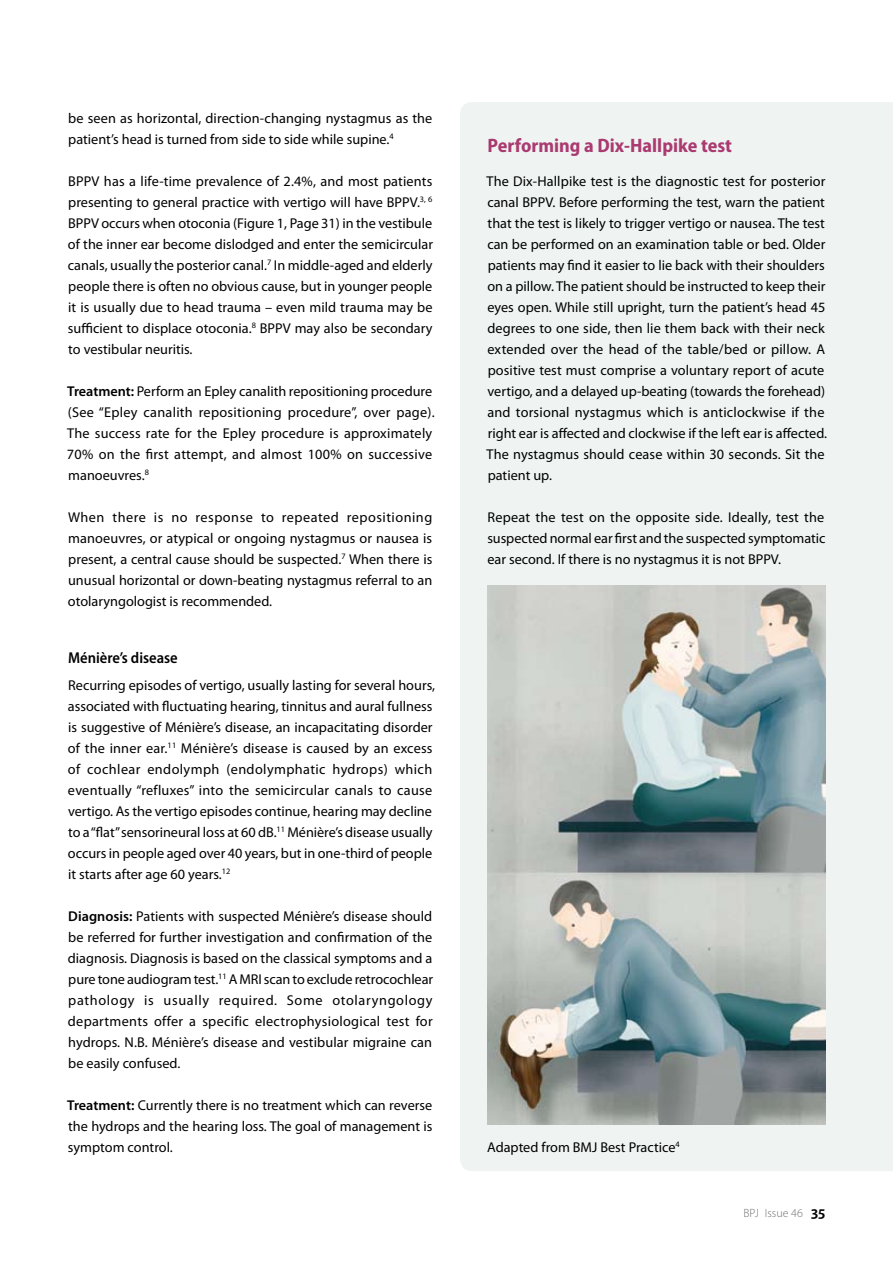
<style>
.page{position:relative;width:893px;height:1263px;background:#fff}
.page>*{position:absolute;margin:0;border:0;box-sizing:border-box;transform-origin:0 0}
.t1{font:700 semi-condensed 19.5px "Myriad Pro";color:#aa3a70}
.t2{font:600 semi-condensed 15.75px "Myriad Pro";color:#000}
.t3{font:14.25px/21px "Myriad Pro";color:#000;text-align:justify}
.t4{font:300 12px "Myriad Pro";color:#707173}
.s1{font-weight:600}
.s2{font-weight:600;font-size:15.75px;color:#000}
</style>
<div class="page">
<div style="left:460px;top:102px;width:433px;height:1069px;background:#eff4f3"></div>
<img style="left:487px;top:585px;width:338px;height:539px">
<p class="t3" style="left:68px;top:107px;width:366px">be seen as horizontal, direction-changing nystagmus as the patient’s head is turned from side to side while supine.<sup>4</sup></p>
<p class="t3" style="left:68px;top:170px;width:367px">BPPV has a life-time prevalence of 2.4%, and most patients presenting to general practice with vertigo will have BPPV.<sup>3,</sup> <sup>6<br></sup>BPPV occurs when otoconia (Figure 1, Page 31) in the vestibule of the inner ear become dislodged and enter the semicircular canals, usually the posterior canal.<sup>7</sup> In middle-aged and elderly people there is often no obvious cause, but in younger people it is usually due to head trauma – even mild trauma may be sufficient to displace otoconia.<sup>8</sup> BPPV may also be secondary to vestibular neuritis.</p>
<p class="t3" style="left:67px;top:380px;width:369px;text-align:left"><span class="s1">Treatment:</span> Perform an Epley canalith repositioning procedure (See “Epley canalith repositioning procedure”, over page).<br>The success rate for the Epley procedure is approximately 70% on the first attempt, and almost 100% on successive manoeuvres.<sup>8</sup></p>
<p class="t3" style="left:68px;top:506px;width:366px">When there is no response to repeated repositioning manoeuvres, or atypical or ongoing nystagmus or nausea is present, a central cause should be suspected.<sup>7</sup> When there is unusual horizontal or down-beating nystagmus referral to an otolaryngologist is recommended.</p>
<p class="t2" style="left:68px;top:649px;width:111px">Ménière’s disease</p>
<p class="t3" style="left:68px;top:674px;width:369px;text-align:left">Recurring episodes of vertigo, usually lasting for several hours, associated with fluctuating hearing, tinnitus and aural fullness is suggestive of Ménière’s disease, an incapacitating disorder of the inner ear.<sup>11</sup> Ménière’s disease is caused by an excess of cochlear endolymph (endolymphatic hydrops) which eventually “refluxes” into the semicircular canals to cause vertigo. As the vertigo episodes continue, hearing may decline to a “flat” sensorineural loss at 60 dB.<sup>11</sup> Ménière’s disease usually occurs in people aged over 40 years, but in one-third of people it starts after age 60 years.<sup>12</sup></p>
<p class="t3" style="left:68px;top:905px;width:367px"><span class="s1">Diagnosis:</span> Patients with suspected Ménière’s disease should be referred for further investigation and confirmation of the diagnosis. Diagnosis is based on the classical symptoms and a pure tone audiogram test.<sup>11</sup> A MRI scan to exclude retrocochlear pathology is usually required. Some otolaryngology departments offer a specific electrophysiological test for hydrops. N.B. Ménière’s disease and vestibular migraine can be easily confused.</p>
<p class="t3" style="left:67px;top:1095px;width:367px"><span class="s1">Treatment:</span> Currently there is no treatment which can reverse the hydrops and the hearing loss. The goal of management is symptom control.</p>
<h1 class="t1" style="left:488px;top:134px;width:246px">Performing a Dix-Hallpike test</h1>
<p class="t3" style="left:487px;top:170px;width:342px;text-align:left">The Dix-Hallpike test is the diagnostic test for posterior canal BPPV. Before performing the test, warn the patient that the test is likely to trigger vertigo or nausea. The test can be performed on an examination table or bed. Older patients may find it easier to lie back with their shoulders on a pillow. The patient should be instructed to keep their eyes open. While still upright, turn the patient’s head 45 degrees to one side, then lie them back with their neck extended over the head of the table/bed or pillow. A positive test must comprise a voluntary report of acute vertigo, and a delayed up-beating (towards the forehead) and torsional nystagmus which is anticlockwise if the right ear is affected and clockwise if the left ear is affected.<br>The nystagmus should cease within 30 seconds. Sit the patient up.</p>
<p class="t3" style="left:487px;top:507px;width:340px">Repeat the test on the opposite side. Ideally, test the suspected normal ear first and the suspected symptomatic ear second. If there is no nystagmus it is not BPPV.</p>
<p class="t3" style="left:487px;top:1136px;width:194px">Adapted from BMJ Best Practice<sup>4</sup></p>
<p class="t4" style="left:743px;top:1206px;width:83px">BPJ Issue 46 <span class="s2">35</span></p>
</div>
